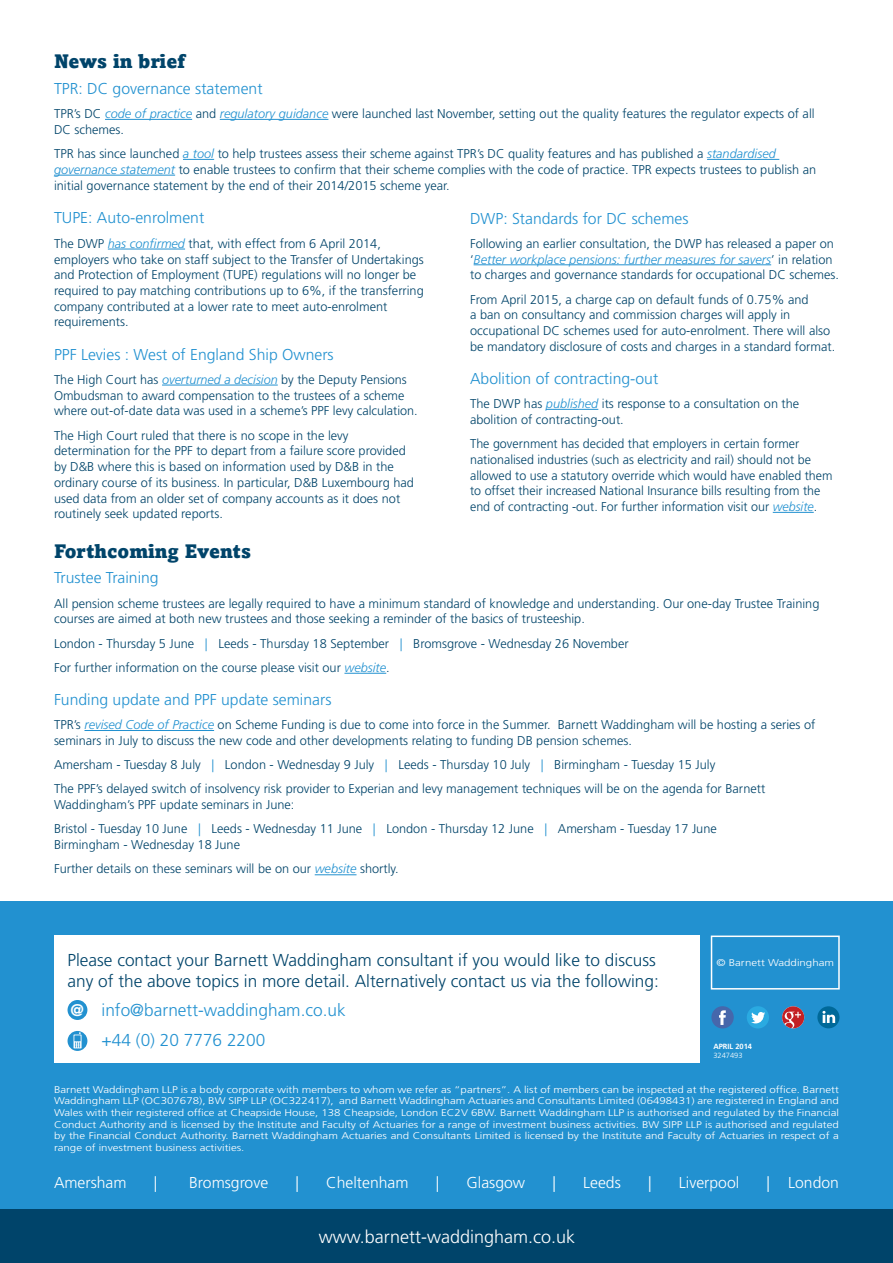
<style>
.page{position:relative;width:893px;height:1263px;background:#fff}
.page>*{position:absolute;margin:0;border:0;box-sizing:border-box;transform-origin:0 0}
.t1{font:900 19.5px "Amasis MT Pro";color:#00446a}
.t2{font:300 18px "Frutiger LT Std";color:#fff}
.t3{font:300 17.25px/21px "Frutiger LT Std";color:#00446a}
.t4{font:300 17.25px/29.5px "Frutiger LT Std";color:#2291d0}
.t5{font:900 condensed 16.8px "Frutiger LT Std";color:#fff}
.t6{font:300 15.75px "Frutiger LT Std";color:#2291d0}
.t7{font:300 15.75px "Frutiger LT Std";color:#fff}
.t8{font:300 12.75px/15.8px "Frutiger LT Std";color:#00446a}
.t9{font:300 9.75px/11.7px "Frutiger LT Std";color:#fff;text-align:justify;scale:1.18 1}
.t10{font:700 7.5px "Frutiger LT Std";color:#fff}
.t11{font:300 7.5px "Frutiger LT Std";color:#fff}
.s1{font-style:italic;color:#2291d0}
.s2{color:#2291d0}
</style>
<div class="page">
<div style="left:0;top:901px;width:893px;height:320px;background:#2291d0"></div>
<div style="left:54px;top:935px;width:645px;height:128px;background:#fff"></div>
<div style="left:711px;top:1006px;width:23px;height:22px;background:#4667ab;border-radius:50%"></div>
<svg style="left:719px;top:1010px;width:7px;height:15px"></svg>
<div style="left:747px;top:1006px;width:22px;height:22px;background:#2aaae1;border-radius:50%"></div>
<svg style="left:751px;top:1012px;width:14px;height:11px"></svg>
<div style="left:817px;top:1006px;width:22px;height:22px;background:#006999;border-radius:50%"></div>
<svg style="left:822px;top:1011px;width:13px;height:12px"></svg>
<svg style="left:782px;top:1006px;width:22px;height:22px"></svg>
<div style="left:0;top:1209px;width:893px;height:54px;background:#00446a"></div>
<svg style="left:68px;top:1031px;width:19px;height:20px"></svg>
<img style="left:69px;top:1033px;width:17px;height:16px">
<div style="left:68px;top:1000px;width:19px;height:20px;background:#2291d0;border-radius:50%"></div>
<div style="left:711px;top:935px;width:129px;height:54px;border:2px solid #fff"></div>
<hr style="left:105px;top:119px;width:87px;height:1px;background:#2291d0">
<hr style="left:220px;top:119px;width:108px;height:1px;background:#2291d0">
<hr style="left:183px;top:159px;width:31px;height:1px;background:#2291d0">
<hr style="left:707px;top:159px;width:72px;height:1px;background:#2291d0">
<hr style="left:54px;top:175px;width:121px;height:1px;background:#2291d0">
<hr style="left:108px;top:249px;width:77px;height:1px;background:#2291d0">
<hr style="left:162px;top:385px;width:116px;height:1px;background:#2291d0">
<hr style="left:474px;top:264px;width:297px;height:1px;background:#2291d0">
<hr style="left:546px;top:409px;width:52px;height:1px;background:#2291d0">
<hr style="left:773px;top:512px;width:41px;height:1px;background:#2291d0">
<hr style="left:344px;top:673px;width:42px;height:1px;background:#2291d0">
<hr style="left:84px;top:730px;width:130px;height:1px;background:#2291d0">
<hr style="left:315px;top:874px;width:42px;height:1px;background:#2291d0">
<h1 class="t1" style="left:54px;top:49px;width:132px">News in brief</h1>
<p class="t6" style="left:54px;top:79px;width:210px">TPR: DC governance statement</p>
<p class="t8" style="left:54px;top:106px;width:762px">TPR’s DC <span class="s1">code of practice</span> and <span class="s1">regulatory guidance</span> were launched last November, setting out the quality features the regulator expects of all<br>DC schemes.</p>
<p class="t8" style="left:54px;top:146px;width:764px">TPR has since launched <span class="s1">a tool</span> to help trustees assess their scheme against TPR’s DC quality features and has published a <span class="s1">standardised governance statement</span> to enable trustees to confirm that their scheme complies with the code of practice. TPR expects trustees to publish an initial governance statement by the end of their 2014/2015 scheme year.</p>
<p class="t6" style="left:54px;top:209px;width:152px">TUPE: Auto-enrolment</p>
<p class="t8" style="left:54px;top:236px;width:371px">The DWP <span class="s1">has confirmed</span> that, with effect from 6 April 2014, employers who take on staff subject to the Transfer of Undertakings and Protection of Employment (TUPE) regulations will no longer be required to pay matching contributions up to 6%, if the transferring company contributed at a lower rate to meet auto-enrolment requirements.</p>
<p class="t6" style="left:54px;top:345px;width:281px">PPF Levies : West of England Ship Owners</p>
<p class="t8" style="left:54px;top:372px;width:365px">The High Court has <span class="s1">overturned a decision</span> by the Deputy Pensions<br>Ombudsman to award compensation to the trustees of a scheme where out-of-date data was used in a scheme’s PPF levy calculation.</p>
<p class="t8" style="left:54px;top:427px;width:361px">The High Court ruled that there is no scope in the levy determination for the PPF to depart from a failure score provided by D&amp;B where this is based on information used by D&amp;B in the ordinary course of its business. In particular, D&amp;B Luxembourg had used data from an older set of company accounts as it does not routinely seek updated reports.</p>
<p class="t6" style="left:470px;top:209px;width:220px">DWP: Standards for DC schemes</p>
<p class="t8" style="left:470px;top:236px;width:370px">Following an earlier consultation, the DWP has released a paper on ‘<span class="s1">Better workplace pensions: further measures for savers</span>’ in relation to charges and governance standards for occupational DC schemes.</p>
<p class="t8" style="left:470px;top:291px;width:367px">From April 2015, a charge cap on default funds of 0.75% and<br>a ban on consultancy and commission charges will apply in occupational DC schemes used for auto-enrolment. There will also be mandatory disclosure of costs and charges in a standard format.</p>
<p class="t6" style="left:470px;top:369px;width:190px">Abolition of contracting-out</p>
<p class="t8" style="left:470px;top:396px;width:331px">The DWP has <span class="s1">published</span> its response to a consultation on the abolition of contracting-out.</p>
<p class="t8" style="left:470px;top:436px;width:364px">The government has decided that employers in certain former nationalised industries (such as electricity and rail) should not be allowed to use a statutory override which would have enabled them to offset their increased National Insurance bills resulting from the end of contracting -out. For further information visit our <span class="s1">website</span>.</p>
<h1 class="t1" style="left:54px;top:539px;width:198px">Forthcoming Events</h1>
<p class="t6" style="left:54px;top:569px;width:106px">Trustee Training</p>
<p class="t8" style="left:54px;top:596px;width:767px">All pension scheme trustees are legally required to have a minimum standard of knowledge and understanding. Our one-day Trustee Training courses are aimed at both new trustees and those seeking a reminder of the basics of trusteeship.</p>
<p class="t8" style="left:54px;top:631px;width:576px;line-height:24.3px">London - Thursday 5 June <span class="s2">|</span> Leeds - Thursday 18 September <span class="s2">|</span> Bromsgrove - Wednesday 26 November<br>For further information on the course please visit our <span class="s1">website</span>.</p>
<p class="t6" style="left:54px;top:691px;width:279px">Funding update and PPF update seminars</p>
<p class="t8" style="left:54px;top:717px;width:763px">TPR’s <span class="s1">revised Code of Practice</span> on Scheme Funding is due to come into force in the Summer. Barnett Waddingham will be hosting a series of seminars in July to discuss the new code and other developments relating to funding DB pension schemes.</p>
<p class="t8" style="left:54px;top:753px;width:713px;line-height:24.3px">Amersham - Tuesday 8 July <span class="s2">|</span> London - Wednesday 9 July <span class="s2">|</span> Leeds - Thursday 10 July <span class="s2">|</span> Birmingham - Tuesday 15 July<br>The PPF’s delayed switch of insolvency risk provider to Experian and levy management techniques will be on the agenda for Barnett</p>
<p class="t8" style="left:54px;top:793px;width:664px;line-height:24.3px">Waddingham’s PPF update seminars in June:<br>Bristol - Tuesday 10 June <span class="s2">|</span> Leeds - Wednesday 11 June <span class="s2">|</span> London - Thursday 12 June <span class="s2">|</span> Amersham - Tuesday 17 June</p>
<p class="t8" style="left:54px;top:833px;width:346px;line-height:24.3px">Birmingham - Wednesday 18 June<br>Further details on these seminars will be on our <span class="s1">website</span> shortly.</p>
<h3 class="t3" style="left:68px;top:950px;width:593px">Please contact your Barnett Waddingham consultant if you would like to discuss any of the above topics in more detail. Alternatively contact us via the following:</h3>
<h3 class="t4" style="left:102px;top:996px;width:246px">info@barnett-waddingham.co.uk +44 (0) 20 7776 2200</h3>
<h3 class="t5" style="left:70px;top:1000px;width:15px">@</h3>
<p class="t9" style="left:716px;top:957px;width:101px">© Barnett Waddingham</p>
<p class="t10" style="left:713px;top:1041px;width:40px">APRIL 2014</p>
<p class="t11" style="left:713px;top:1051px;width:31px">3247493</p>
<p class="t9" style="left:54px;top:1083px;width:667px">Barnett Waddingham LLP is a body corporate with members to whom we refer as “partners”. A list of members can be inspected at the registered office. Barnett Waddingham LLP (OC307678), BW SIPP LLP (OC322417), and Barnett Waddingham Actuaries and Consultants Limited (06498431) are registered in England and Wales with their registered office at Cheapside House, 138 Cheapside, London EC2V 6BW. Barnett Waddingham LLP is authorised and regulated by the Financial Conduct Authority and is licensed by the Institute and Faculty of Actuaries for a range of investment business activities. BW SIPP LLP is authorised and regulated by the Financial Conduct Authority. Barnett Waddingham Actuaries and Consultants Limited is licensed by the Institute and Faculty of Actuaries in respect of a range of investment business activities.</p>
<p class="t7" style="left:54px;top:1173px;width:74px">Amersham</p>
<p class="t7" style="left:154px;top:1173px;width:5px">|</p>
<p class="t7" style="left:189px;top:1173px;width:81px">Bromsgrove</p>
<p class="t7" style="left:296px;top:1173px;width:5px">|</p>
<p class="t7" style="left:326px;top:1173px;width:84px">Cheltenham</p>
<p class="t7" style="left:436px;top:1173px;width:5px">|</p>
<p class="t7" style="left:467px;top:1173px;width:60px">Glasgow</p>
<p class="t7" style="left:552px;top:1173px;width:5px">|</p>
<p class="t7" style="left:583px;top:1173px;width:39px">Leeds</p>
<p class="t7" style="left:648px;top:1173px;width:5px">|</p>
<p class="t7" style="left:679px;top:1173px;width:62px">Liverpool</p>
<p class="t7" style="left:766px;top:1173px;width:74px">| London</p>
<h2 class="t2" style="left:319px;top:1226px;width:258px">www.barnett-waddingham.co.uk</h2>
</div>
